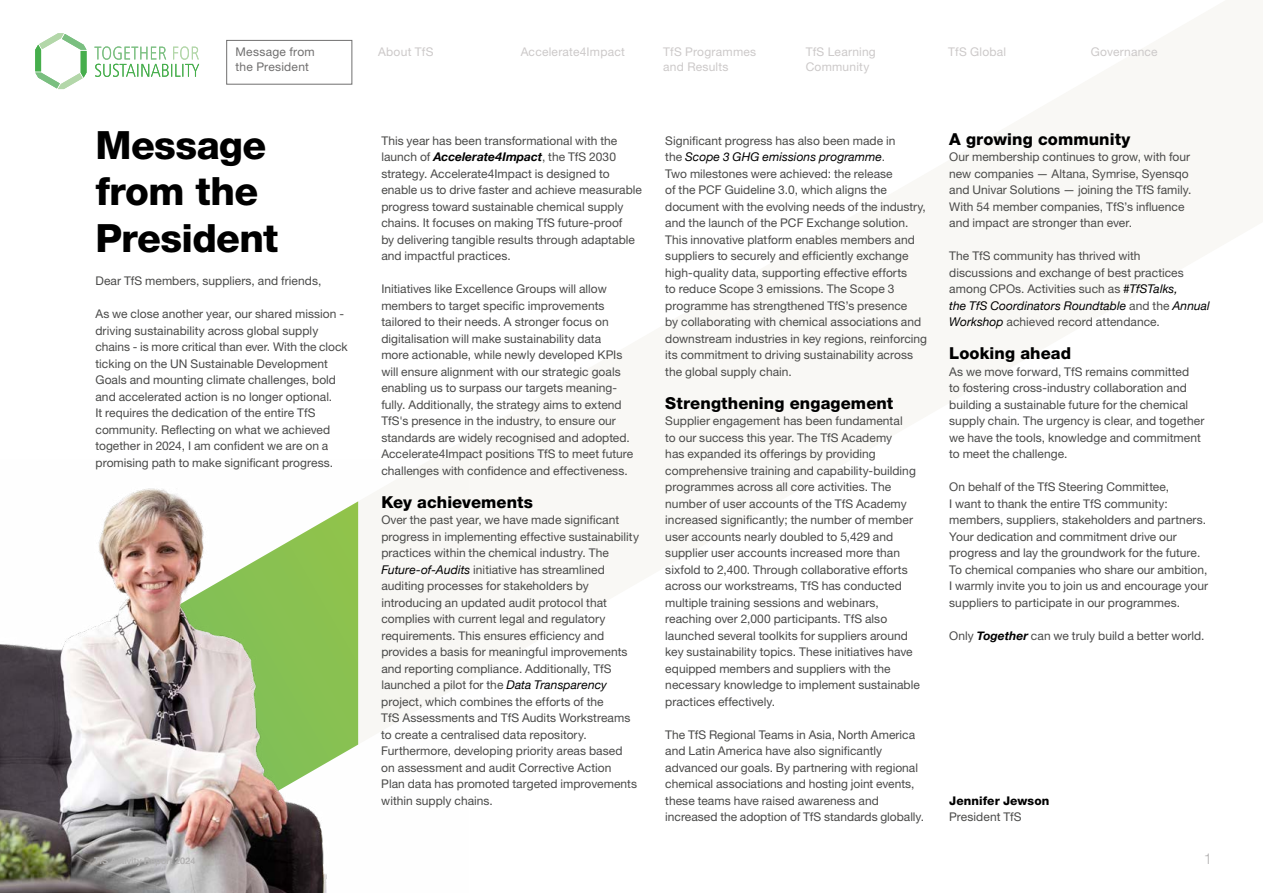
<style>
.page{position:relative;width:1263px;height:893px;background:#fff}
.page>*{position:absolute;margin:0;border:0;box-sizing:border-box;transform-origin:0 0}
.t1{font:800 39px/46.5px "Helvetica Neue LT Std";letter-spacing:-.015em;color:#000}
.t2{font:800 16.5px "Helvetica Neue LT Std";letter-spacing:.005em;color:#000}
.t3{font:300 15px "Helvetica Neue LT Std";color:#b3b2b2}
.t4{font:12px/16.5px "Helvetica Neue LT Std";letter-spacing:.005em;color:#4a4a49}
.t5{font:12px/14.4px "Helvetica Neue LT Std";letter-spacing:.02em;color:#ccc9c9}
.t6{font:italic 12px "Helvetica Neue";letter-spacing:.005em;color:#000}
.t7{font:12px/14.4px "Helvetica Neue LT Std";letter-spacing:.02em;color:#706f6f}
.t8{font:800 12px "Helvetica Neue LT Std";letter-spacing:.005em;color:#000}
.t9{font:9px "Helvetica Neue LT Std";letter-spacing:.02em;color:#b3b2b2}
.s1{font-family:"Helvetica Neue";font-weight:700;font-style:italic;color:#000}
.s2{font-family:"Helvetica Neue";font-style:italic;color:#000}
.s3{font-family:"Helvetica Neue LT Std";font-style:normal;color:#4a4a49}
</style>
<div class="page">
<div style="left:226px;top:40px;width:126px;height:44px;border:1px solid #706f6f"></div>
<img style="left:0;top:459px;width:468px;height:434px">
<svg style="left:35px;top:33px;width:52px;height:56px"></svg>
<svg style="left:94px;top:46px;width:105px;height:31px"></svg>
<p class="t7" style="left:236px;top:45px;width:81px">Message from the President</p>
<p class="t5" style="left:378px;top:45px;width:57px">About TfS</p>
<p class="t5" style="left:521px;top:45px;width:106px">Accelerate4Impact</p>
<p class="t5" style="left:663px;top:45px;width:95px">TfS Programmes and Results</p>
<p class="t5" style="left:806px;top:45px;width:72px">TfS Learning<br>Community</p>
<p class="t5" style="left:948px;top:45px;width:60px">TfS Global</p>
<p class="t5" style="left:1091px;top:45px;width:68px">Governance</p>
<h1 class="t1" style="left:95px;top:122px;width:184px">Message from the<br>President</h1>
<p class="t4" style="left:95px;top:272px;width:227px">Dear TfS members, suppliers, and friends,</p>
<p class="t4" style="left:95px;top:305px;width:254px">As we close another year, our shared mission - driving sustainability across global supply chains - is more critical than ever. With the clock ticking on the UN Sustainable Development Goals and mounting climate challenges, bold and accelerated action is no longer optional.<br>It requires the dedication of the entire TfS community. Reflecting on what we achieved together in 2024, I am confident we are on a promising path to make significant progress.</p>
<p class="t9" style="left:94px;top:855px;width:103px">TfS Activity Report 2024</p>
<p class="t4" style="left:381px;top:132px;width:262px">This year has been transformational with the launch of <span class="s1">Accelerate4Impact</span>, the TfS 2030 strategy. Accelerate4Impact is designed to enable us to drive faster and achieve measurable progress toward sustainable chemical supply chains. It focuses on making TfS future-proof<br>by delivering tangible results through adaptable and impactful practices.</p>
<p class="t4" style="left:381px;top:281px;width:254px">Initiatives like Excellence Groups will allow members to target specific improvements tailored to their needs. A stronger focus on digitalisation will make sustainability data<br>more actionable, while newly developed KPIs will ensure alignment with our strategic goals enabling us to surpass our targets meaning&shy;fully. Additionally, the strategy aims to extend TfS's presence in the industry, to ensure our standards are widely recognised and adopted.<br>Accelerate4Impact positions TfS to meet future challenges with confidence and effectiveness.</p>
<h2 class="t2" style="left:381px;top:492px;width:153px">Key achievements</h2>
<p class="t4" style="left:381px;top:512px;width:259px">Over the past year, we have made significant progress in implementing effective sustainability practices within the chemical industry. The <span class="s2">Future-of-Audits</span> initiative has streamlined auditing processes for stakeholders by introducing an updated audit protocol that complies with current legal and regulatory requirements. This ensures efficiency and provides a basis for meaningful improvements and reporting compliance. Additionally, TfS launched a pilot for the <span class="s2">Data Transparency </span>project, which combines the efforts of the<br>TfS Assessments and TfS Audits Workstreams to create a centralised data repository.<br>Furthermore, developing priority areas based on assessment and audit Corrective Action<br>Plan data has promoted targeted improvements within supply chains.</p>
<p class="t4" style="left:665px;top:132px;width:232px">Significant progress has also been made in</p>
<p class="t6" style="left:665px;top:148px;width:221px"><span class="s3">the</span> Scope 3 GHG emissions programme<span class="s3">.</span></p>
<p class="t4" style="left:665px;top:165px;width:263px">Two milestones were achieved: the release<br>of the PCF Guideline 3.0, which aligns the document with the evolving needs of the industry, and the launch of the PCF Exchange solution.<br>This innovative platform enables members and suppliers to securely and efficiently exchange high-quality data, supporting effective efforts<br>to reduce Scope 3 emissions. The Scope 3 programme has strengthened TfS’s presence<br>by collaborating with chemical associations and downstream industries in key regions, reinforcing its commitment to driving sustainability across the global supply chain.</p>
<h2 class="t2" style="left:665px;top:393px;width:230px">Strengthening engagement</h2>
<p class="t4" style="left:665px;top:413px;width:256px">Supplier engagement has been fundamental<br>to our success this year. The TfS Academy<br>has expanded its offerings by providing comprehensive training and capability-building programmes across all core activities. The number of user accounts of the TfS Academy increased significantly; the number of member user accounts nearly doubled to 5,429 and supplier user accounts increased more than sixfold to 2,400. Through collaborative efforts across our workstreams, TfS has conducted multiple training sessions and webinars, reaching over 2,000 participants. TfS also launched several toolkits for suppliers around key sustainability topics. These initiatives have equipped members and suppliers with the necessary knowledge to implement sustainable practices effectively.</p>
<p class="t4" style="left:665px;top:726px;width:260px">The TfS Regional Teams in Asia, North America and Latin America have also significantly advanced our goals. By partnering with regional chemical associations and hosting joint events, these teams have raised awareness and increased the adoption of TfS standards globally.</p>
<h2 class="t2" style="left:949px;top:129px;width:183px">A growing community</h2>
<p class="t4" style="left:949px;top:149px;width:244px">Our membership continues to grow, with four new companies — Altana, Symrise, Syensqo and Univar Solutions — joining the TfS family.<br>With 54 member companies, TfS’s influence and impact are stronger than ever.</p>
<p class="t4" style="left:949px;top:248px;width:236px">The TfS community has thrived with discussions and exchange of best practices among CPOs. Activities such as <span class="s2">#TfSTalks,</span></p>
<p class="t6" style="left:949px;top:297px;width:262px">the TfS Coordinators Roundtable <span class="s3">and the</span> Annual</p>
<p class="t4" style="left:949px;top:314px;width:212px"><span class="s2">Workshop</span> achieved record attendance.</p>
<h2 class="t2" style="left:949px;top:344px;width:123px">Looking ahead</h2>
<p class="t4" style="left:949px;top:363px;width:257px">As we move forward, TfS remains committed<br>to fostering cross-industry collaboration and building a sustainable future for the chemical supply chain. The urgency is clear, and together we have the tools, knowledge and commitment to meet the challenge.</p>
<p class="t4" style="left:949px;top:479px;width:260px">On behalf of the TfS Steering Committee,<br>I want to thank the entire TfS community: members, suppliers, stakeholders and partners.<br>Your dedication and commitment drive our progress and lay the groundwork for the future.<br>To chemical companies who share our ambition, I warmly invite you to join us and encourage your suppliers to participate in our programmes.</p>
<p class="t4" style="left:949px;top:627px;width:257px">Only <span class="s1">Together</span> can we truly build a better world.</p>
<p class="t8" style="left:949px;top:793px;width:102px">Jennifer Jewson</p>
<p class="t4" style="left:949px;top:809px;width:74px">President TfS</p>
<p class="t3" style="left:1204px;top:849px;width:10px">1</p>
</div>
